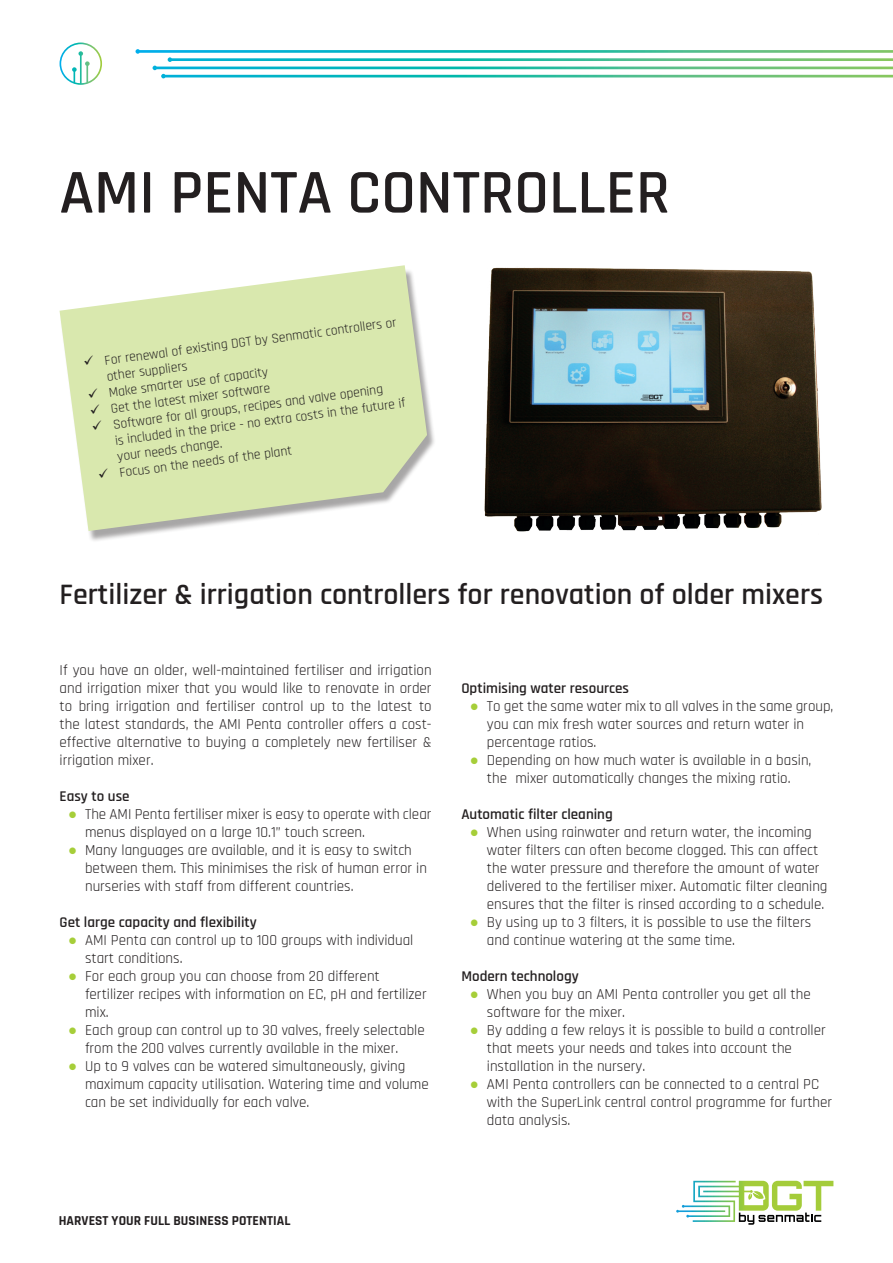
<style>
.page{position:relative;width:893px;height:1263px;background:#fff}
.page>*{position:absolute;margin:0;border:0;box-sizing:border-box;transform-origin:0 0}
.t1{font:600 63px "Rajdhani";color:#231f20}
.t2{font:600 30px "Rajdhani";color:#231f20}
.t3{font:15px/18px "Rajdhani";color:#231f20}
.t4{font:600 15px "Rajdhani";color:#231f20}
.t5{font:13.5px/16.2px "Rajdhani";color:#231f20}
.t6{font:700 13.5px "Rajdhani";letter-spacing:.005em;color:#231f20}
.s1{font-family:"Tahoma";color:#a6ce39}
</style>
<div class="page">
<svg style="left:60px;top:43px;width:42px;height:42px"></svg>
<svg style="left:136px;top:49px;width:4px;height:5px"></svg>
<svg style="left:153px;top:57px;width:19px;height:21px"></svg>
<svg style="left:676px;top:1181px;width:157px;height:44px"></svg>
<img style="left:484px;top:267px;width:338px;height:265px">
<div style="left:60px;top:268px;width:375px;height:275px;background:#231f20;opacity:.4"></div>
<svg style="left:60px;top:265px;width:367px;height:266px;fill:#d9e8ae"></svg>
<svg style="left:84px;top:356px;width:10px;height:10px"></svg>
<svg style="left:88px;top:388px;width:10px;height:10px"></svg>
<svg style="left:90px;top:404px;width:10px;height:10px"></svg>
<svg style="left:92px;top:420px;width:10px;height:10px"></svg>
<svg style="left:99px;top:468px;width:10px;height:10px"></svg>
<h1 class="t1" style="left:60px;top:155px;width:612px">AMI PENTA CONTROLLER</h1>
<p class="t5" style="left:104px;top:351px;width:296px;line-height:17.1px;rotate:-7deg">For renewal of existing DGT by Senmatic controllers or other suppliers</p>
<p class="t5" style="left:108px;top:384px;width:295px;rotate:-7deg">Make smarter use of capacity<br>Get the latest mixer software<br>Software for all groups, recipes and valve opening<br>is included in the price - no extra costs in the future if your needs change.<br>Focus on the needs of the plant</p>
<h2 class="t2" style="left:60px;top:577px;width:765px">Fertilizer &amp; irrigation controllers for renovation of older mixers</h2>
<p class="t3" style="left:60px;top:661px;width:374px;text-align:justify">If you have an older, well-maintained fertiliser and irrigation and irrigation mixer that you would like to renovate in order to bring irrigation and fertiliser control up to the latest to the latest standards, the AMI Penta controller offers a cost&shy;effective alternative to buying a completely new fertiliser &amp; irrigation mixer.</p>
<p class="t4" style="left:60px;top:787px;width:72px">Easy to use</p>
<p class="t3" style="left:85px;top:805px;width:348px;text-indent:-17px"><span class="s1">●</span> The AMI Penta fertiliser mixer is easy to operate with clear menus displayed on a large 10.1” touch screen.</p>
<p class="t3" style="left:85px;top:841px;width:343px;text-indent:-17px"><span class="s1">●</span> Many languages are available, and it is easy to switch between them. This minimises the risk of human error in nurseries with staff from different countries.</p>
<p class="t4" style="left:60px;top:913px;width:199px">Get large capacity and flexibility</p>
<p class="t3" style="left:85px;top:931px;width:330px;text-indent:-17px"><span class="s1">●</span> AMI Penta can control up to 100 groups with individual start conditions.</p>
<p class="t3" style="left:85px;top:967px;width:343px;text-indent:-17px"><span class="s1">●</span> For each group you can choose from 20 different fertilizer recipes with information on EC, pH and fertilizer mix.</p>
<p class="t3" style="left:85px;top:1021px;width:341px;text-indent:-17px"><span class="s1">●</span> Each group can control up to 30 valves, freely selectable from the 200 valves currently available in the mixer.</p>
<p class="t3" style="left:85px;top:1057px;width:345px;text-indent:-17px"><span class="s1">●</span> Up to 9 valves can be watered simultaneously, giving maximum capacity utilisation. Watering time and volume can be set individually for each valve.</p>
<p class="t4" style="left:461px;top:679px;width:169px">Optimising water resources</p>
<p class="t3" style="left:487px;top:697px;width:348px;text-indent:-17px"><span class="s1">●</span> To get the same water mix to all valves in the same group, you can mix fresh water sources and return water in percentage ratios.</p>
<p class="t3" style="left:470px;top:751px;width:343px;text-align:center"><span class="s1">●</span> Depending on how much water is available in a basin, the mixer automatically changes the mixing ratio.</p>
<p class="t4" style="left:461px;top:805px;width:153px">Automatic filter cleaning</p>
<p class="t3" style="left:487px;top:823px;width:342px;text-indent:-17px"><span class="s1">●</span> When using rainwater and return water, the incoming water filters can often become clogged. This can affect the water pressure and therefore the amount of water delivered to the fertiliser mixer. Automatic filter cleaning ensures that the filter is rinsed according to a schedule.</p>
<p class="t3" style="left:487px;top:913px;width:326px;text-indent:-17px"><span class="s1">●</span> By using up to 3 filters, it is possible to use the filters and continue watering at the same time.</p>
<p class="t4" style="left:461px;top:967px;width:119px">Modern technology</p>
<p class="t3" style="left:487px;top:985px;width:325px;text-indent:-17px"><span class="s1">●</span> When you buy an AMI Penta controller you get all the software for the mixer.</p>
<p class="t3" style="left:487px;top:1021px;width:340px;text-indent:-17px"><span class="s1">●</span> By adding a few relays it is possible to build a controller that meets your needs and takes into account the installation in the nursery.</p>
<p class="t3" style="left:487px;top:1075px;width:347px;text-indent:-17px"><span class="s1">●</span> AMI Penta controllers can be connected to a central PC with the SuperLink central control programme for further data analysis.</p>
<p class="t6" style="left:59px;top:1212px;width:233px">HARVEST YOUR FULL BUSINESS POTENTIAL</p>
</div>
